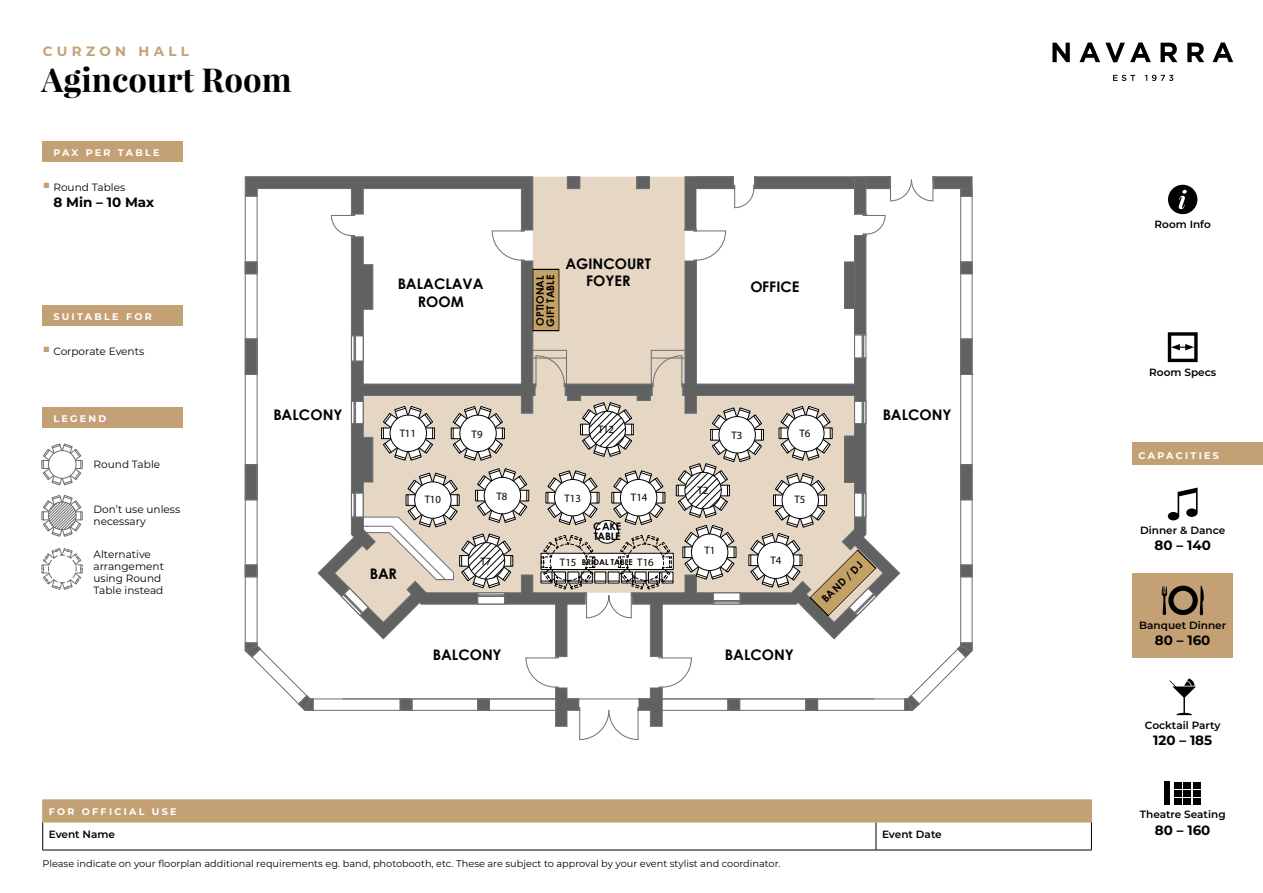
<style>
.page{position:relative;width:1263px;height:893px;background:#fff}
.page>*{position:absolute;margin:0;border:0;box-sizing:border-box;transform-origin:0 0}
.t1{font:700 33px "Playfair Display";color:#000}
.t2{font:700 14.55px/17.5px "Century Gothic";color:#000;text-align:center}
.t3{font:700 13.5px "Montserrat";color:#000}
.t4{font:700 13.5px "Montserrat";letter-spacing:.32em;color:#c4a175}
.t5{font:10.95px "Myriad Pro";color:#000}
.t6{font:10.5px/12px "Montserrat";color:#000}
.t7{font:600 10.5px "Montserrat";color:#000}
.t8{font:700 10.35px/10.4px "Century Gothic";color:#000}
.t9{font:700 10.35px/9.1px "Century Gothic";letter-spacing:-.02em;color:#000}
.t10{font:9.75px "Montserrat";color:#000}
.t11{font:700 9.6px "Montserrat";letter-spacing:.24em;color:#fff}
.t12{font:700 8.1px "Century Gothic";color:#000}
.s1{font-size:13.5px;color:#c4a175}
</style>
<div class="page">
<div style="left:1132px;top:573px;width:101px;height:85px;background:#c4a175"></div>
<svg style="left:1113px;top:75px;width:22px;height:6px"></svg>
<svg style="left:1145px;top:75px;width:28px;height:6px"></svg>
<svg style="left:1052px;top:43px;width:18px;height:19px"></svg>
<svg style="left:1079px;top:43px;width:72px;height:19px"></svg>
<svg style="left:1160px;top:43px;width:17px;height:19px"></svg>
<svg style="left:1187px;top:43px;width:17px;height:19px"></svg>
<svg style="left:1212px;top:43px;width:21px;height:19px"></svg>
<div style="left:1164px;top:782px;width:6px;height:23px;background:#000"></div>
<svg style="left:1174px;top:782px;width:27px;height:23px"></svg>
<svg style="left:1169px;top:678px;width:27px;height:37px"></svg>
<svg style="left:1168px;top:488px;width:29px;height:32px"></svg>
<svg style="left:1161px;top:585px;width:43px;height:30px"></svg>
<svg style="left:1168px;top:332px;width:29px;height:30px"></svg>
<svg style="left:1168px;top:185px;width:29px;height:29px"></svg>
<div style="left:1132px;top:443px;width:131px;height:22px;background:#c4a175"></div>
<hr style="left:43px;top:850px;width:833px;height:1px;background:#000">
<hr style="left:876px;top:850px;width:216px;height:1px;background:#000">
<svg style="left:42px;top:800px;width:1050px;height:50px"></svg>
<hr style="left:43px;top:822px;width:833px;height:1px;background:#c4a175">
<hr style="left:876px;top:822px;width:216px;height:1px;background:#c4a175">
<div style="left:43px;top:141px;width:140px;height:21px;background:#c4a175"></div>
<svg style="left:245px;top:176px;width:728px;height:564px"></svg>
<div style="left:627px;top:544px;width:37px;height:37px;border:1px dashed #000;border-radius:50%"></div>
<div style="left:43px;top:305px;width:140px;height:21px;background:#c4a175"></div>
<div style="left:43px;top:407px;width:140px;height:21px;background:#c4a175"></div>
<svg style="left:42px;top:444px;width:41px;height:41px"></svg>
<div style="left:48px;top:451px;width:28px;height:27px;background:#fff;border-radius:50%"></div>
<div style="left:48px;top:450px;width:28px;height:28px;border:1px solid #6d6e71;border-radius:50%"></div>
<svg style="left:42px;top:495px;width:41px;height:42px"></svg>
<svg style="left:42px;top:548px;width:41px;height:42px"></svg>
<h3 class="t4" style="left:43px;top:41px;width:148px">CURZON HALL</h3>
<h1 class="t1" style="left:42px;top:59px;width:252px">Agincourt Room</h1>
<p class="t11" style="left:53px;top:146px;width:108px">PAX PER TABLE</p>
<p class="t6" style="left:43px;top:181px;width:84px"><span class="s1">■</span> Round Tables</p>
<h3 class="t3" style="left:53px;top:193px;width:102px">8 Min – 10 Max</h3>
<p class="t11" style="left:53px;top:310px;width:100px">SUITABLE FOR</p>
<p class="t6" style="left:43px;top:345px;width:103px"><span class="s1">■</span> Corporate Events</p>
<p class="t11" style="left:53px;top:411px;width:55px">LEGEND</p>
<p class="t6" style="left:94px;top:458px;width:68px">Round Table</p>
<p class="t6" style="left:94px;top:503px;width:88px">Don’t use unless necessary</p>
<p class="t6" style="left:94px;top:548px;width:72px">Alternative arrangement using Round<br>Table instead</p>
<h2 class="t2" style="left:398px;top:275px;width:87px">BALACLAVA<br>ROOM</h2>
<p class="t8" style="left:534px;top:326px;width:53px;rotate:-90deg">OPTIONAL<br>GIFT TABLE</p>
<h2 class="t2" style="left:566px;top:254px;width:87px">AGINCOURT<br>FOYER</h2>
<h2 class="t2" style="left:750px;top:277px;width:51px">OFFICE</h2>
<h2 class="t2" style="left:273px;top:406px;width:71px">BALCONY</h2>
<h2 class="t2" style="left:883px;top:406px;width:70px">BALCONY</h2>
<p class="t5" style="left:400px;top:426px;width:18px">T11</p>
<p class="t5" style="left:598px;top:423px;width:18px">T12</p>
<p class="t5" style="left:472px;top:427px;width:12px">T9</p>
<p class="t5" style="left:731px;top:429px;width:12px">T3</p>
<p class="t5" style="left:799px;top:426px;width:12px">T6</p>
<h2 class="t2" style="left:370px;top:564px;width:29px">BAR</h2>
<p class="t5" style="left:496px;top:490px;width:12px">T8</p>
<p class="t5" style="left:425px;top:493px;width:18px">T10</p>
<p class="t5" style="left:564px;top:491px;width:18px">T13</p>
<p class="t5" style="left:631px;top:491px;width:18px">T14</p>
<p class="t5" style="left:697px;top:483px;width:12px">T2</p>
<p class="t5" style="left:794px;top:493px;width:12px">T5</p>
<p class="t9" style="left:593px;top:522px;width:30px">CAKE<br>TABLE</p>
<p class="t5" style="left:704px;top:544px;width:12px">T1</p>
<p class="t5" style="left:480px;top:554px;width:12px">T7</p>
<p class="t5" style="left:560px;top:556px;width:18px">T15</p>
<p class="t5" style="left:637px;top:556px;width:18px">T16</p>
<p class="t12" style="left:582px;top:557px;width:52px">BRIDAL TABLE</p>
<p class="t5" style="left:770px;top:554px;width:12px">T4</p>
<p class="t8" style="left:819px;top:597px;width:55px;rotate:-45deg">BA ND / DJ</p>
<h2 class="t2" style="left:433px;top:645px;width:70px">BALCONY</h2>
<h2 class="t2" style="left:725px;top:645px;width:70px">BALCONY</h2>
<p class="t11" style="left:49px;top:805px;width:129px">FOR OFFICIAL USE</p>
<p class="t7" style="left:49px;top:827px;width:68px">Event Name</p>
<p class="t7" style="left:882px;top:827px;width:61px">Event Date</p>
<p class="t10" style="left:43px;top:856px;width:739px">Please indicate on your floorplan additional requirements eg. band, photobooth, etc. These are subject to approval by your event stylist and coordinator.</p>
<p class="t7" style="left:1154px;top:216px;width:58px">Room Info</p>
<p class="t7" style="left:1149px;top:364px;width:69px">Room Specs</p>
<p class="t11" style="left:1138px;top:448px;width:82px">CAPACITIES</p>
<p class="t7" style="left:1140px;top:523px;width:87px">Dinner &amp; Dance</p>
<h3 class="t3" style="left:1154px;top:536px;width:58px">80 – 140</h3>
<p class="t7" style="left:1139px;top:618px;width:88px">Banquet Dinner</p>
<h3 class="t3" style="left:1155px;top:631px;width:57px">80 – 160</h3>
<p class="t7" style="left:1145px;top:717px;width:77px">Cocktail Party</p>
<h3 class="t3" style="left:1153px;top:731px;width:61px">120 – 185</h3>
<p class="t7" style="left:1140px;top:807px;width:87px">Theatre Seating</p>
<h3 class="t3" style="left:1155px;top:820px;width:57px">80 – 160</h3>
</div>
